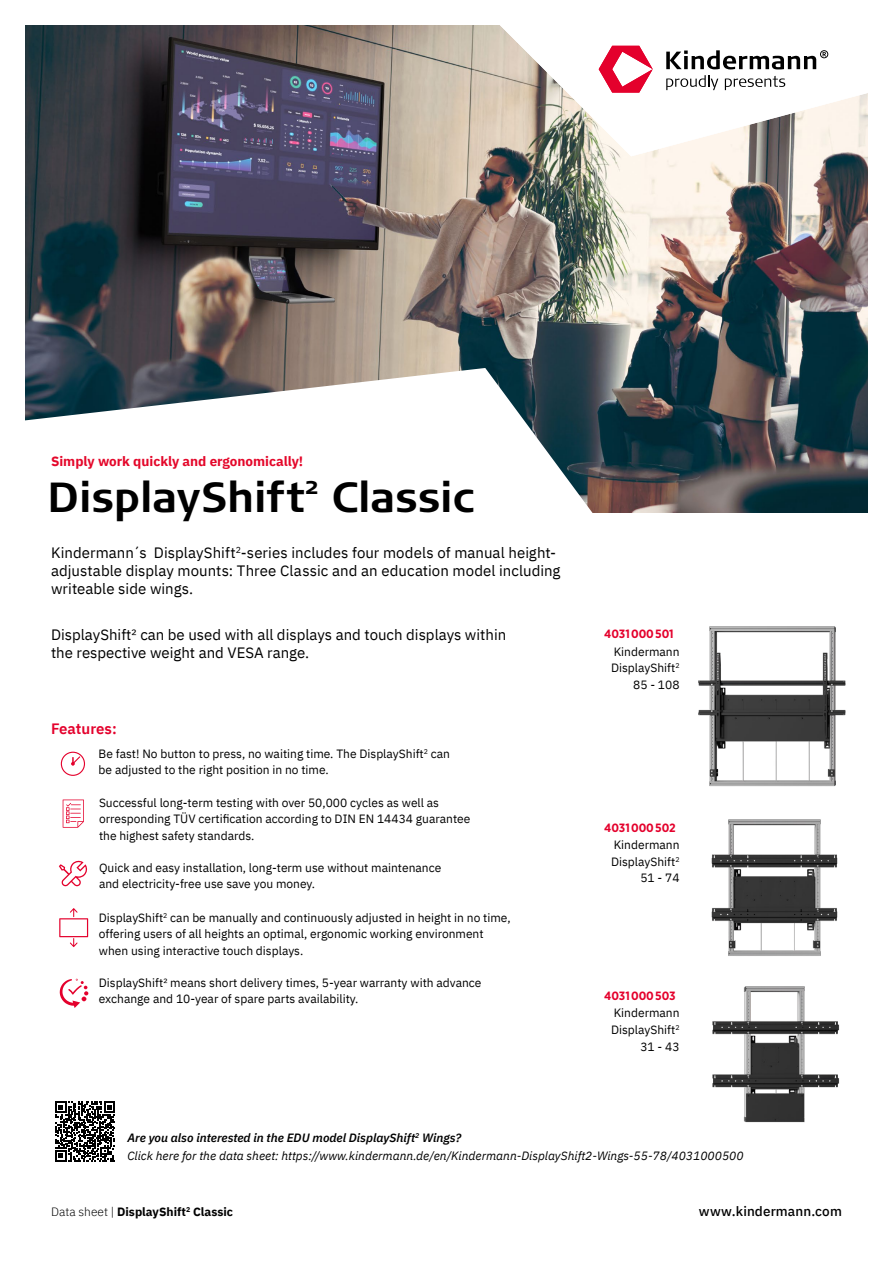
<style>
.page{position:relative;width:893px;height:1263px;background:#fff}
.page>*{position:absolute;margin:0;border:0;box-sizing:border-box;transform-origin:0 0}
.t1{font:500 42px "Signa";color:#000}
.t2{font:15px/18px "IBM Plex Sans";color:#000}
.t3{font:600 15px "IBM Plex Sans";color:#e4002c}
.t4{font:700 13.5px "IBM Plex Sans";color:#e4072a}
.t5{font:500 13.5px "IBM Plex Sans";letter-spacing:.01em;color:#000}
.t6{font:12px/16.5px "IBM Plex Sans";color:#000}
.t7{font:italic 12px/18.6px "IBM Plex Sans";color:#000}
.t8{font:700 12px "IBM Plex Sans";color:#000}
.t9{font:700 12px "Gotham Narrow";color:#e4002c}
.s1{font-weight:600}
.s2{font-weight:300}
</style>
<div class="page">
<img style="left:26px;top:26px;width:841px;height:486px">
<svg style="left:25px;top:368px;width:605px;height:145px"></svg>
<svg style="left:55px;top:1101px;width:60px;height:60px"></svg>
<svg style="left:63px;top:799px;width:21px;height:29px"></svg>
<svg style="left:59px;top:908px;width:29px;height:39px"></svg>
<svg style="left:59px;top:860px;width:28px;height:26px"></svg>
<div style="left:61px;top:752px;width:24px;height:24px;border:1px solid #e4002c;border-radius:50%"></div>
<svg style="left:71px;top:755px;width:10px;height:11px"></svg>
<svg style="left:60px;top:979px;width:28px;height:29px"></svg>
<svg style="left:475px;top:25px;width:393px;height:131px"></svg>
<svg style="left:599px;top:46px;width:54px;height:48px"></svg>
<svg style="left:666px;top:50px;width:162px;height:41px"></svg>
<img style="left:698px;top:626px;width:148px;height:161px">
<img style="left:711px;top:819px;width:127px;height:137px">
<img style="left:712px;top:986px;width:128px;height:137px">
<p class="t4" style="left:51px;top:450px;width:254px">Simply work quickly and ergonomically!</p>
<h1 class="t1" style="left:47px;top:469px;width:429px">DisplayShift<sup>2</sup> Classic</h1>
<p class="t2" style="left:51px;top:542px;width:511px">Kindermann´s DisplayShift<sup>2</sup>-series includes four models of manual height&shy;adjustable display mounts: Three Classic and an education model including writeable side wings.</p>
<p class="t2" style="left:51px;top:625px;width:457px">DisplayShift² can be used with all displays and touch displays within the respective weight and VESA range.</p>
<p class="t3" style="left:51px;top:717px;width:67px">Features:</p>
<p class="t6" style="left:99px;top:744px;width:353px">Be fast! No button to press, no waiting time. The DisplayShift<sup>2</sup> can be adjusted to the right position in no time.</p>
<p class="t6" style="left:99px;top:793px;width:373px">Successful long-term testing with over 50,000 cycles as well as orresponding TÜV certification according to DIN EN 14434 guarantee the highest safety standards.</p>
<p class="t6" style="left:99px;top:858px;width:344px">Quick and easy installation, long-term use without maintenance and electricity-free use save you money.</p>
<p class="t6" style="left:99px;top:908px;width:413px">DisplayShift<sup>2</sup> can be manually and continuously adjusted in height in no time, offering users of all heights an optimal, ergonomic working environment when using interactive touch displays.</p>
<p class="t6" style="left:99px;top:973px;width:384px">DisplayShift² means short delivery times, 5-year warranty with advance exchange and 10-year of spare parts availability.</p>
<p class="t9" style="left:604px;top:626px;width:71px">4031000501</p>
<p class="t6" style="left:611px;top:642px;width:70px;text-align:right">Kindermann<br>DisplayShift<sup>2<br></sup>85 - 108</p>
<p class="t9" style="left:604px;top:820px;width:73px">4031000502</p>
<p class="t6" style="left:611px;top:836px;width:70px;text-align:right">Kindermann<br>DisplayShift<sup>2<br></sup>51 - 74</p>
<p class="t9" style="left:604px;top:988px;width:73px">4031000503</p>
<p class="t6" style="left:611px;top:1004px;width:70px;text-align:right">Kindermann<br>DisplayShift<sup>2<br></sup>31 - 43</p>
<p class="t7" style="left:127px;top:1127px;width:618px"><span class="s1">Are you also interested in the EDU model DisplayShift</span><sup>2</sup> <span class="s1">Wings?<br></span>Click here for the data sheet: https://www.kindermann.de/en/Kindermann-DisplayShift2-Wings-55-78/4031000500</p>
<p class="t8" style="left:51px;top:1202px;width:183px"><span class="s2">Data sheet |</span> DisplayShift<sup>2</sup> Classic</p>
<p class="t5" style="left:699px;top:1201px;width:145px">www.kindermann.com</p>
</div>
